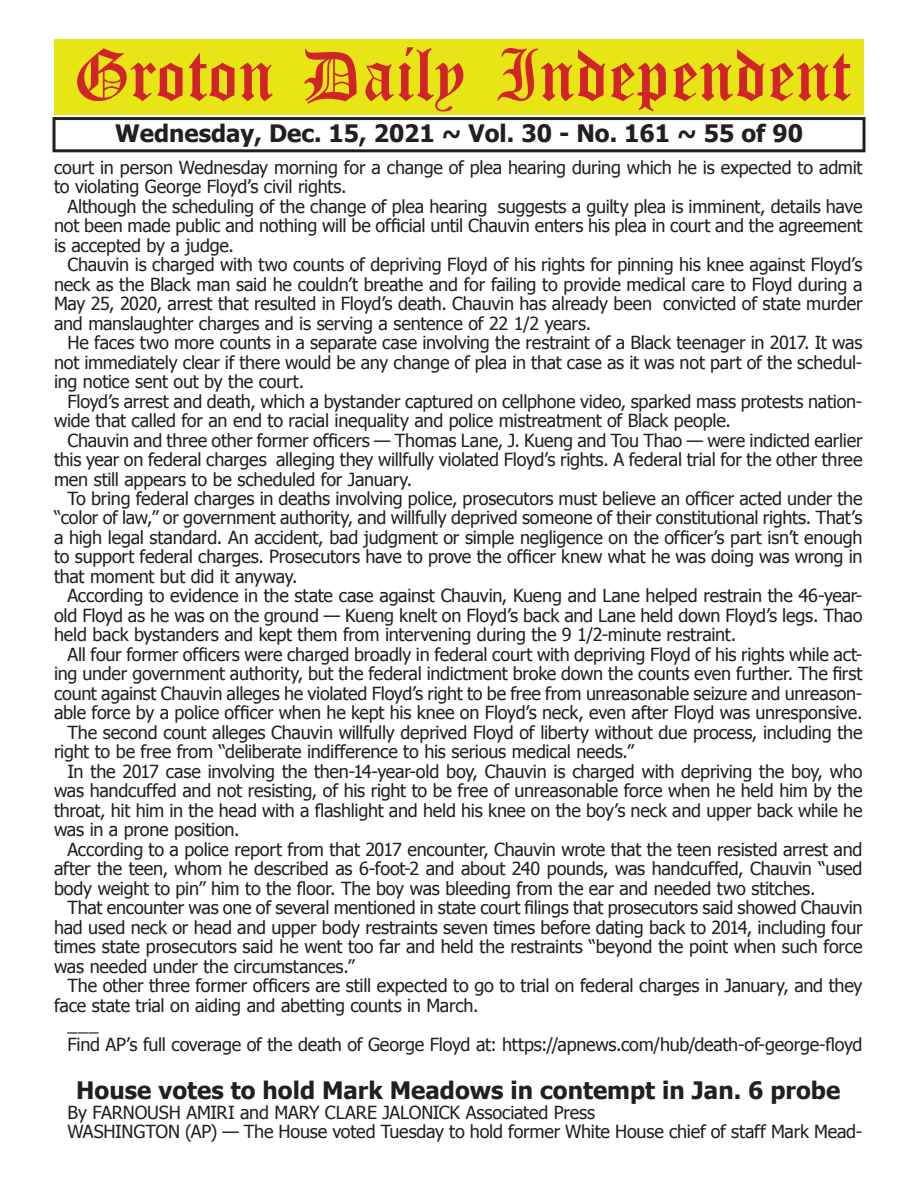
<style>
.page{position:relative;width:918px;height:1188px;background:#fff}
.page>*{position:absolute;margin:0;border:0;box-sizing:border-box;transform-origin:0 0}
.t1{font:54px "Old English Five";color:#d1232a}
.t2{font:700 24px "Tahoma";color:#231f20}
.t3{font:18px/19.5px "Tahoma";letter-spacing:-.015em;color:#231f20;text-align:justify}
</style>
<div class="page">
<div style="left:52px;top:117px;width:814px;height:35px;border:3px solid #231f20"></div>
<div style="left:54px;top:40px;width:810px;height:75px;background:#e7e515"></div>
<h1 class="t1" style="left:73px;top:50px;width:779px">Groton Daily Independent</h1>
<h2 class="t2" style="left:115px;top:116px;width:689px">Wednesday, Dec. 15, 2021 ~ Vol. 30 - No. 161 ~ 55 of 90</h2>
<p class="t3" style="left:54px;top:156px;width:810px">court in person Wednesday morning for a change of plea hearing during which he is expected to admit to violating George Floyd’s civil rights.</p>
<p class="t3" style="left:54px;top:195px;width:810px;text-indent:14px">Although the scheduling of the change of plea hearing suggests a guilty plea is imminent, details have not been made public and nothing will be official until Chauvin enters his plea in court and the agreement is accepted by a judge.</p>
<p class="t3" style="left:54px;top:254px;width:810px;text-indent:14px">Chauvin is charged with two counts of depriving Floyd of his rights for pinning his knee against Floyd’s neck as the Black man said he couldn’t breathe and for failing to provide medical care to Floyd during a May 25, 2020, arrest that resulted in Floyd’s death. Chauvin has already been convicted of state murder and manslaughter charges and is serving a sentence of 22 1/2 years.</p>
<p class="t3" style="left:54px;top:332px;width:810px;text-indent:14px">He faces two more counts in a separate case involving the restraint of a Black teenager in 2017. It was not immediately clear if there would be any change of plea in that case as it was not part of the schedul&shy;ing notice sent out by the court.</p>
<p class="t3" style="left:54px;top:390px;width:810px;text-indent:14px">Floyd’s arrest and death, which a bystander captured on cellphone video, sparked mass protests nation&shy;wide that called for an end to racial inequality and police mistreatment of Black people.</p>
<p class="t3" style="left:54px;top:429px;width:810px;text-indent:14px">Chauvin and three other former officers — Thomas Lane, J. Kueng and Tou Thao — were indicted earlier this year on federal charges alleging they willfully violated Floyd’s rights. A federal trial for the other three men still appears to be scheduled for January.</p>
<p class="t3" style="left:54px;top:488px;width:810px;text-indent:14px">To bring federal charges in deaths involving police, prosecutors must believe an officer acted under the “color of law,” or government authority, and willfully deprived someone of their constitutional rights. That’s a high legal standard. An accident, bad judgment or simple negligence on the officer’s part isn’t enough to support federal charges. Prosecutors have to prove the officer knew what he was doing was wrong in that moment but did it anyway.</p>
<p class="t3" style="left:54px;top:585px;width:810px;text-indent:14px">According to evidence in the state case against Chauvin, Kueng and Lane helped restrain the 46-year&shy;old Floyd as he was on the ground — Kueng knelt on Floyd’s back and Lane held down Floyd’s legs. Thao held back bystanders and kept them from intervening during the 9 1/2-minute restraint.</p>
<p class="t3" style="left:68px;top:644px;width:796px">All four former officers were charged broadly in federal court with depriving Floyd of his rights while act-</p>
<p class="t3" style="left:54px;top:663px;width:810px">ing under government authority, but the federal indictment broke down the counts even further. The first</p>
<p class="t3" style="left:54px;top:683px;width:810px">count against Chauvin alleges he violated Floyd’s right to be free from unreasonable seizure and unreason-</p>
<p class="t3" style="left:54px;top:702px;width:810px">able force by a police officer when he kept his knee on Floyd’s neck, even after Floyd was unresponsive.</p>
<p class="t3" style="left:68px;top:722px;width:796px">The second count alleges Chauvin willfully deprived Floyd of liberty without due process, including the</p>
<p class="t3" style="left:54px;top:741px;width:581px">right to be free from “deliberate indifference to his serious medical needs.”</p>
<p class="t3" style="left:68px;top:761px;width:797px">In the 2017 case involving the then-14-year-old boy, Chauvin is charged with depriving the boy, who</p>
<p class="t3" style="left:54px;top:780px;width:810px">was handcuffed and not resisting, of his right to be free of unreasonable force when he held him by the</p>
<p class="t3" style="left:54px;top:800px;width:810px">throat, hit him in the head with a flashlight and held his knee on the boy’s neck and upper back while he</p>
<p class="t3" style="left:54px;top:819px;width:187px">was in a prone position.</p>
<p class="t3" style="left:68px;top:839px;width:796px">According to a police report from that 2017 encounter, Chauvin wrote that the teen resisted arrest and</p>
<p class="t3" style="left:54px;top:858px;width:810px">after the teen, whom he described as 6-foot-2 and about 240 pounds, was handcuffed, Chauvin “used</p>
<p class="t3" style="left:54px;top:878px;width:763px">body weight to pin” him to the floor. The boy was bleeding from the ear and needed two stitches.</p>
<p class="t3" style="left:68px;top:897px;width:796px">That encounter was one of several mentioned in state court filings that prosecutors said showed Chauvin</p>
<p class="t3" style="left:54px;top:917px;width:810px">had used neck or head and upper body restraints seven times before dating back to 2014, including four</p>
<p class="t3" style="left:54px;top:936px;width:810px">times state prosecutors said he went too far and held the restraints “beyond the point when such force</p>
<p class="t3" style="left:54px;top:956px;width:302px">was needed under the circumstances.”</p>
<p class="t3" style="left:68px;top:975px;width:796px">The other three former officers are still expected to go to trial on federal charges in January, and they</p>
<p class="t3" style="left:54px;top:995px;width:426px">face state trial on aiding and abetting counts in March.</p>
<p class="t3" style="left:68px;top:1014px;width:33px">___</p>
<p class="t3" style="left:68px;top:1034px;width:796px">Find AP’s full coverage of the death of George Floyd at: https://apnews.com/hub/death-of-george-floyd</p>
<h2 class="t2" style="left:76px;top:1074px;width:765px">House votes to hold Mark Meadows in contempt in Jan. 6 probe</h2>
<p class="t3" style="left:68px;top:1102px;width:796px">By FARNOUSH AMIRI and MARY CLARE JALONICK Associated Press<br>WASHINGTON (AP) — The House voted Tuesday to hold former White House chief of staff Mark Mead-</p>
</div>
